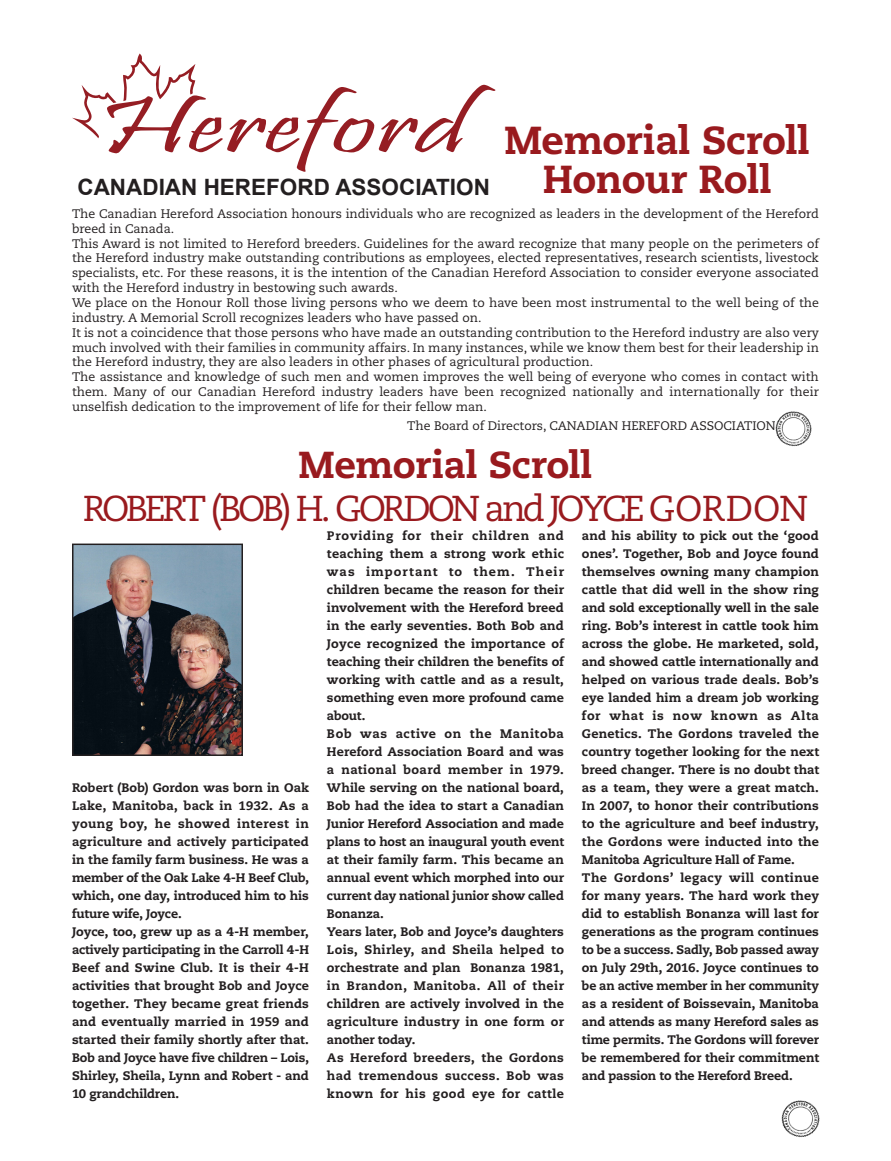
<style>
.page{position:relative;width:891px;height:1161px;background:#fff}
.page>*{position:absolute;margin:0;border:0;box-sizing:border-box;transform-origin:0 0}
.t1{font:800 39px "Caecilia";letter-spacing:-.01em;color:#991a1e}
.t2{font:800 37.5px "Caecilia";letter-spacing:-.01em;color:#991a1e}
.t3{font:36px "Caecilia";letter-spacing:-.095em;color:#991a1e}
.t4{font:700 22.5px "Arial";color:#231f20}
.editorial_body_caeci{font:800 12.3px/18px "Caecilia";letter-spacing:-.005em;color:#231f20;text-align:justify}
.t5{font:12.3px/14.9px "Caecilia";color:#231f20;text-align:justify}
</style>
<div class="page">
<img style="left:776px;top:411px;width:36px;height:36px">
<svg style="left:72px;top:53px;width:423px;height:119px"></svg>
<img style="left:782px;top:1100px;width:38px;height:37px">
<img style="left:75px;top:547px;width:165px;height:206px">
<div style="left:72px;top:544px;width:171px;height:212px;border:2px solid #231f20"></div>
<p class="t1" style="left:505px;top:116px;width:307px">Memorial Scroll</p>
<p class="t1" style="left:543px;top:155px;width:230px">Honour Roll</p>
<p class="t5" style="left:72px;top:206px;width:748px">The Canadian Hereford Association honours individuals who are recognized as leaders in the development of the Hereford breed in Canada.</p>
<p class="t5" style="left:72px;top:236px;width:749px">This Award is not limited to Hereford breeders. Guidelines for the award recognize that many people on the perimeters of the Hereford industry make outstanding contributions as employees, elected representatives, research scientists, livestock specialists, etc. For these reasons, it is the intention of the Canadian Hereford Association to consider everyone associated with the Hereford industry in bestowing such awards.</p>
<p class="t5" style="left:72px;top:295px;width:749px">We place on the Honour Roll those living persons who we deem to have been most instrumental to the well being of the industry. A Memorial Scroll recognizes leaders who have passed on.</p>
<p class="t5" style="left:72px;top:325px;width:748px">It is not a coincidence that those persons who have made an outstanding contribution to the Hereford industry are also very much involved with their families in community affairs. In many instances, while we know them best for their leadership in the Hereford industry, they are also leaders in other phases of agricultural production.</p>
<p class="t5" style="left:72px;top:370px;width:748px">The assistance and knowledge of such men and women improves the well being of everyone who comes in contact with them. Many of our Canadian Hereford industry leaders have been recognized nationally and internationally for their unselfish dedication to the improvement of life for their fellow man.</p>
<p class="t5" style="left:407px;top:419px;width:370px">The Board of Directors, CANADIAN HEREFORD ASSOCIATION</p>
<p class="t4" style="left:77px;top:171px;width:414px">CANADIAN HEREFORD ASSOCIATION</p>
<p class="t2" style="left:299px;top:442px;width:295px">Memorial Scroll</p>
<p class="t3" style="left:83px;top:488px;width:727px">ROBERT (BOB) H. GORDON and JOYCE GORDON</p>
<p class="editorial_body_caeci" style="left:327px;top:527px;width:239px">Providing for their children and teaching them a strong work ethic was important to them. Their children became the reason for their involvement with the Hereford breed in the early seventies. Both Bob and Joyce recognized the importance of teaching their children the benefits of working with cattle and as a result, something even more profound came about.</p>
<p class="editorial_body_caeci" style="left:327px;top:725px;width:239px">Bob was active on the Manitoba Hereford Association Board and was a national board member in 1979.<br>While serving on the national board, Bob had the idea to start a Canadian Junior Hereford Association and made plans to host an inaugural youth event at their family farm. This became an annual event which morphed into our current day national junior show called Bonanza.</p>
<p class="editorial_body_caeci" style="left:327px;top:923px;width:239px">Years later, Bob and Joyce’s daughters Lois, Shirley, and Sheila helped to orchestrate and plan Bonanza 1981, in Brandon, Manitoba. All of their children are actively involved in the agriculture industry in one form or another today.</p>
<p class="editorial_body_caeci" style="left:327px;top:1049px;width:239px">As Hereford breeders, the Gordons had tremendous success. Bob was known for his good eye for cattle</p>
<p class="editorial_body_caeci" style="left:582px;top:527px;width:239px">and his ability to pick out the ‘good ones’. Together, Bob and Joyce found themselves owning many champion cattle that did well in the show ring and sold exceptionally well in the sale ring. Bob’s interest in cattle took him across the globe. He marketed, sold, and showed cattle internationally and helped on various trade deals. Bob’s eye landed him a dream job working for what is now known as Alta Genetics. The Gordons traveled the country together looking for the next breed changer. There is no doubt that as a team, they were a great match.<br>In 2007, to honor their contributions to the agriculture and beef industry, the Gordons were inducted into the Manitoba Agriculture Hall of Fame.</p>
<p class="editorial_body_caeci" style="left:582px;top:869px;width:239px">The Gordons’ legacy will continue for many years. The hard work they did to establish Bonanza will last for generations as the program continues to be a success. Sadly, Bob passed away on July 29th, 2016. Joyce continues to be an active member in her community as a resident of Boissevain, Manitoba and attends as many Hereford sales as time permits. The Gordons will forever be remembered for their commitment and passion to the Hereford Breed.</p>
<p class="editorial_body_caeci" style="left:72px;top:779px;width:239px">Robert (Bob) Gordon was born in Oak Lake, Manitoba, back in 1932. As a young boy, he showed interest in agriculture and actively participated in the family farm business. He was a member of the Oak Lake 4-H Beef Club, which, one day, introduced him to his future wife, Joyce.</p>
<p class="editorial_body_caeci" style="left:72px;top:923px;width:239px">Joyce, too, grew up as a 4-H member, actively participating in the Carroll 4-H Beef and Swine Club. It is their 4-H activities that brought Bob and Joyce together. They became great friends and eventually married in 1959 and started their family shortly after that.<br>Bob and Joyce have five children – Lois, Shirley, Sheila, Lynn and Robert - and 10 grandchildren.</p>
</div>
